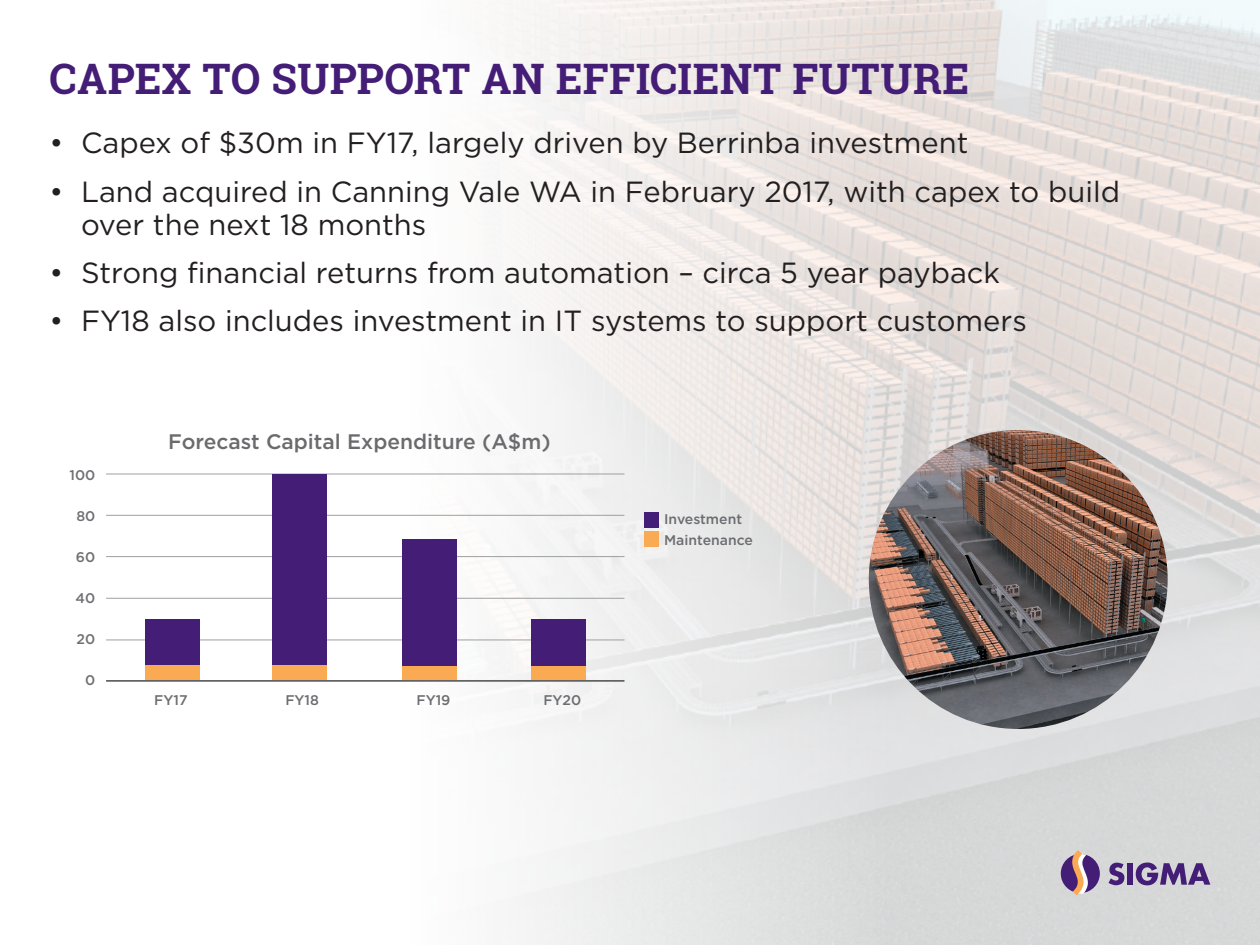
<style>
.page{position:relative;width:1260px;height:945px;background:#fff}
.page>*{position:absolute;margin:0;border:0;box-sizing:border-box;transform-origin:0 0}
.t1{font:700 42px "Roboto Slab";letter-spacing:.01em;color:#441d76}
.t2{font:29.05px/33.2px "Gotham";color:#231f20}
.t3{font:500 21px "Gotham";color:#6b6b6e}
.t4{font:500 14px/21px "Gotham";color:#6c6d70}
.t5{font:500 14px "Gotham";color:#6f7073}
</style>
<div class="page">
<img style="left:106px;top:0;width:1154px;height:945px">
<svg style="left:1109px;top:863px;width:15px;height:22px"></svg>
<div style="left:1127px;top:863px;width:6px;height:22px;background:#441e76"></div>
<svg style="left:1136px;top:863px;width:74px;height:22px;background:#836ea0"></svg>
<svg style="left:1061px;top:850px;width:39px;height:45px;background:#9d809b"></svg>
<hr style="left:106px;top:640px;width:518px;height:1px;background:#9d9fa2">
<hr style="left:106px;top:598px;width:518px;height:1px;background:#9d9fa2">
<hr style="left:106px;top:556px;width:518px;height:1px;background:#9d9fa2">
<hr style="left:106px;top:515px;width:518px;height:1px;background:#9d9fa2">
<hr style="left:106px;top:474px;width:518px;height:1px;background:#9d9fa2">
<div style="left:145px;top:619px;width:54px;height:47px;background:#441d76"></div>
<div style="left:273px;top:474px;width:54px;height:192px;background:#441d76"></div>
<div style="left:403px;top:666px;width:54px;height:14px;background:#f9aa53"></div>
<div style="left:532px;top:666px;width:54px;height:14px;background:#f9aa53"></div>
<div style="left:145px;top:666px;width:54px;height:14px;background:#f9aa53"></div>
<div style="left:403px;top:539px;width:54px;height:127px;background:#441d76"></div>
<div style="left:532px;top:619px;width:54px;height:47px;background:#441d76"></div>
<div style="left:644px;top:513px;width:15px;height:15px;background:#441d76"></div>
<div style="left:644px;top:532px;width:15px;height:15px;background:#f9aa53"></div>
<div style="left:273px;top:666px;width:54px;height:14px;background:#f9aa53"></div>
<hr style="left:106px;top:680px;width:518px;height:2px;background:#636366">
<img style="left:869px;top:430px;width:299px;height:299px;border-radius:149px">
<h1 class="t1" style="left:50px;top:50px;width:921px">CAPEX TO SUPPORT AN EFFICIENT FUTURE</h1>
<p class="t2" style="left:50px;top:126px;width:920px">• Capex of $30m in FY17, largely driven by Berrinba investment</p>
<p class="t2" style="left:81px;top:174px;width:1041px;text-indent:-31px">• Land acquired in Canning Vale WA in February 2017, with capex to build over the next 18 months</p>
<p class="t2" style="left:50px;top:256px;width:952px">• Strong financial returns from automation – circa 5 year payback</p>
<p class="t2" style="left:50px;top:304px;width:979px">• FY18 also includes investment in IT systems to support customers</p>
<p class="t5" style="left:69px;top:467px;width:27px">100</p>
<p class="t5" style="left:76px;top:508px;width:20px">80</p>
<p class="t5" style="left:76px;top:549px;width:21px">60</p>
<p class="t5" style="left:76px;top:590px;width:21px">40</p>
<p class="t5" style="left:77px;top:631px;width:20px">20</p>
<p class="t5" style="left:85px;top:672px;width:12px">0</p>
<p class="t3" style="left:168px;top:429px;width:384px">Forecast Capital Expenditure (A$m)</p>
<p class="t4" style="left:154px;top:689px;width:35px">FY17</p>
<p class="t4" style="left:285px;top:689px;width:35px">FY18</p>
<p class="t4" style="left:417px;top:689px;width:35px">FY19</p>
<p class="t4" style="left:543px;top:689px;width:39px">FY20</p>
<p class="t4" style="left:664px;top:508px;width:90px">Investment<br>Maintenance</p>
</div>
